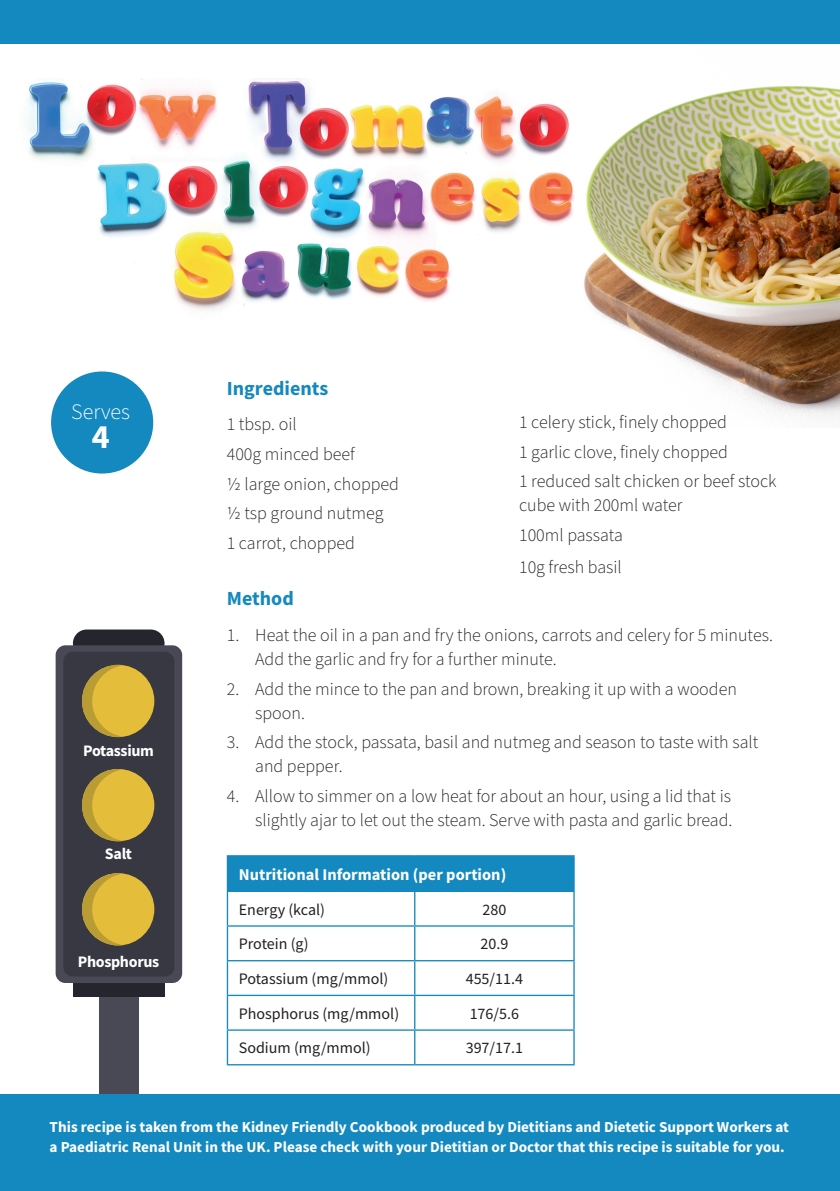
<style>
.page{position:relative;width:840px;height:1191px;background:#fff}
.page>*{position:absolute;margin:0;border:0;box-sizing:border-box;transform-origin:0 0}
.t1{font:700 34px "Source Sans Pro";color:#fff}
.t2{font:300 22px "Source Sans Pro";color:#fff}
.t3{font:700 20px "Source Sans Pro";color:#1489bf}
.t4{font:300 18px/24px "Source Sans Pro";color:#231f20}
.t5{font:700 16.4px "Source Sans Pro";color:#fff}
.t6{font:16px "Source Sans Pro";color:#231f20}
.t7{font:700 16px "Source Sans Pro";letter-spacing:-.02em;color:#fff}
.t8{font:700 15.2px/20px "Source Sans Pro";color:#fff}
</style>
<div class="page">
<img style="left:606px;top:86px;width:233px;height:333px">
<div style="left:99px;top:996px;width:39px;height:195px;background:#484954"></div>
<div style="left:73px;top:629px;width:91px;height:28px;background:#24252d;border-radius:14px"></div>
<div style="left:73px;top:969px;width:91px;height:27px;background:#24252d"></div>
<div style="left:56px;top:645px;width:126px;height:338px;background:#484954;border-radius:10px"></div>
<div style="left:63px;top:652px;width:111px;height:324px;background:#373842;border-radius:10px"></div>
<div style="left:82px;top:665px;width:72px;height:72px;background:#e4bd3b;border-radius:50%"></div>
<div style="left:82px;top:769px;width:72px;height:72px;background:#e4bd3b;border-radius:50%"></div>
<div style="left:82px;top:873px;width:72px;height:72px;background:#e4bd3b;border-radius:50%"></div>
<svg style="left:82px;top:665px;width:41px;height:72px"></svg>
<svg style="left:82px;top:769px;width:41px;height:72px"></svg>
<svg style="left:82px;top:873px;width:41px;height:72px"></svg>
<div style="left:51px;top:371px;width:102px;height:102px;background:#1489bf;border-radius:50%"></div>
<div style="left:227px;top:856px;width:346px;height:35px;background:#1489bf"></div>
<hr style="left:227px;top:855px;width:187px;height:1px;background:#1489bf">
<hr style="left:414px;top:855px;width:160px;height:1px;background:#1489bf">
<hr style="left:573px;top:856px;width:1px;height:34px;background:#1489bf">
<hr style="left:227px;top:890px;width:187px;height:2px;background:#1489bf">
<hr style="left:227px;top:892px;width:1px;height:33px;background:#1489bf">
<hr style="left:414px;top:890px;width:160px;height:2px;background:#1489bf">
<hr style="left:414px;top:892px;width:1px;height:33px;background:#1489bf">
<hr style="left:573px;top:892px;width:1px;height:33px;background:#1489bf">
<hr style="left:227px;top:925px;width:187px;height:1px;background:#1489bf">
<hr style="left:227px;top:926px;width:1px;height:34px;background:#1489bf">
<hr style="left:414px;top:925px;width:160px;height:1px;background:#1489bf">
<hr style="left:414px;top:926px;width:1px;height:34px;background:#1489bf">
<hr style="left:573px;top:926px;width:1px;height:34px;background:#1489bf">
<hr style="left:227px;top:960px;width:187px;height:1px;background:#1489bf">
<hr style="left:227px;top:961px;width:1px;height:33px;background:#1489bf">
<hr style="left:414px;top:960px;width:160px;height:1px;background:#1489bf">
<hr style="left:414px;top:961px;width:1px;height:33px;background:#1489bf">
<hr style="left:573px;top:961px;width:1px;height:33px;background:#1489bf">
<hr style="left:227px;top:994px;width:187px;height:2px;background:#1489bf">
<hr style="left:227px;top:996px;width:1px;height:33px;background:#1489bf">
<hr style="left:414px;top:994px;width:160px;height:2px;background:#1489bf">
<hr style="left:414px;top:996px;width:1px;height:33px;background:#1489bf">
<hr style="left:573px;top:996px;width:1px;height:33px;background:#1489bf">
<hr style="left:227px;top:1029px;width:187px;height:1px;background:#1489bf">
<hr style="left:227px;top:1030px;width:1px;height:34px;background:#1489bf">
<hr style="left:414px;top:1029px;width:160px;height:1px;background:#1489bf">
<hr style="left:414px;top:1030px;width:1px;height:34px;background:#1489bf">
<hr style="left:573px;top:1030px;width:1px;height:34px;background:#1489bf">
<hr style="left:227px;top:1064px;width:187px;height:1px;background:#1489bf">
<hr style="left:414px;top:1064px;width:160px;height:1px;background:#1489bf">
<img style="left:27px;top:78px;width:579px;height:239px">
<div style="left:0;top:1094px;width:839px;height:97px;background:#1489bf"></div>
<div style="left:0;top:0;width:839px;height:44px;background:#1489bf"></div>
<p class="t2" style="left:71px;top:396px;width:60px">Serves</p>
<p class="t1" style="left:92px;top:413px;width:19px">4</p>
<p class="t7" style="left:83px;top:740px;width:72px">Potassium</p>
<p class="t7" style="left:105px;top:843px;width:29px">Salt</p>
<p class="t7" style="left:78px;top:950px;width:83px">Phosphorus</p>
<p class="t3" style="left:227px;top:375px;width:103px">Ingredients</p>
<p class="t4" style="left:227px;top:413px;width:71px">1 tbsp. oil</p>
<p class="t4" style="left:227px;top:442px;width:129px">400g minced beef</p>
<p class="t4" style="left:227px;top:472px;width:174px">½ large onion, chopped</p>
<p class="t4" style="left:227px;top:502px;width:158px">½ tsp ground nutmeg</p>
<p class="t4" style="left:227px;top:531px;width:130px">1 carrot, chopped</p>
<p class="t4" style="left:519px;top:411px;width:209px">1 celery stick, finely chopped</p>
<p class="t4" style="left:519px;top:440px;width:210px">1 garlic clove, finely chopped</p>
<p class="t4" style="left:519px;top:470px;width:259px">1 reduced salt chicken or beef stock cube with 200ml water</p>
<p class="t4" style="left:519px;top:524px;width:105px">100ml passata</p>
<p class="t4" style="left:519px;top:555px;width:104px">10g fresh basil</p>
<p class="t3" style="left:227px;top:585px;width:69px">Method</p>
<p class="t4" style="left:255px;top:623px;width:519px;text-indent:-28px">1. Heat the oil in a pan and fry the onions, carrots and celery for 5 minutes.<br>Add the garlic and fry for a further minute.</p>
<p class="t4" style="left:255px;top:677px;width:483px;text-indent:-28px">2. Add the mince to the pan and brown, breaking it up with a wooden spoon.</p>
<p class="t4" style="left:255px;top:731px;width:504px;text-indent:-28px">3. Add the stock, passata, basil and nutmeg and season to taste with salt and pepper.</p>
<p class="t4" style="left:227px;top:784px;width:507px;text-align:right">4. Allow to simmer on a low heat for about an hour, using a lid that is slightly ajar to let out the steam. Serve with pasta and garlic bread.</p>
<p class="t5" style="left:239px;top:863px;width:269px">Nutritional Information (per portion)</p>
<p class="t6" style="left:239px;top:899px;width:88px">Energy (kcal)</p>
<p class="t6" style="left:482px;top:899px;width:25px">280</p>
<p class="t6" style="left:239px;top:934px;width:71px">Protein (g)</p>
<p class="t6" style="left:480px;top:934px;width:29px">20.9</p>
<p class="t6" style="left:239px;top:968px;width:151px">Potassium (mg/mmol)</p>
<p class="t6" style="left:465px;top:968px;width:59px">455/11.4</p>
<p class="t6" style="left:239px;top:1003px;width:162px">Phosphorus (mg/mmol)</p>
<p class="t6" style="left:469px;top:1003px;width:51px">176/5.6</p>
<p class="t6" style="left:239px;top:1038px;width:133px">Sodium (mg/mmol)</p>
<p class="t6" style="left:465px;top:1038px;width:59px">397/17.1</p>
<p class="t8" style="left:50px;top:1116px;width:740px">This recipe is taken from the Kidney Friendly Cookbook produced by Dietitians and Dietetic Support Workers at a Paediatric Renal Unit in the UK. Please check with your Dietitian or Doctor that this recipe is suitable for you.</p>
</div>
